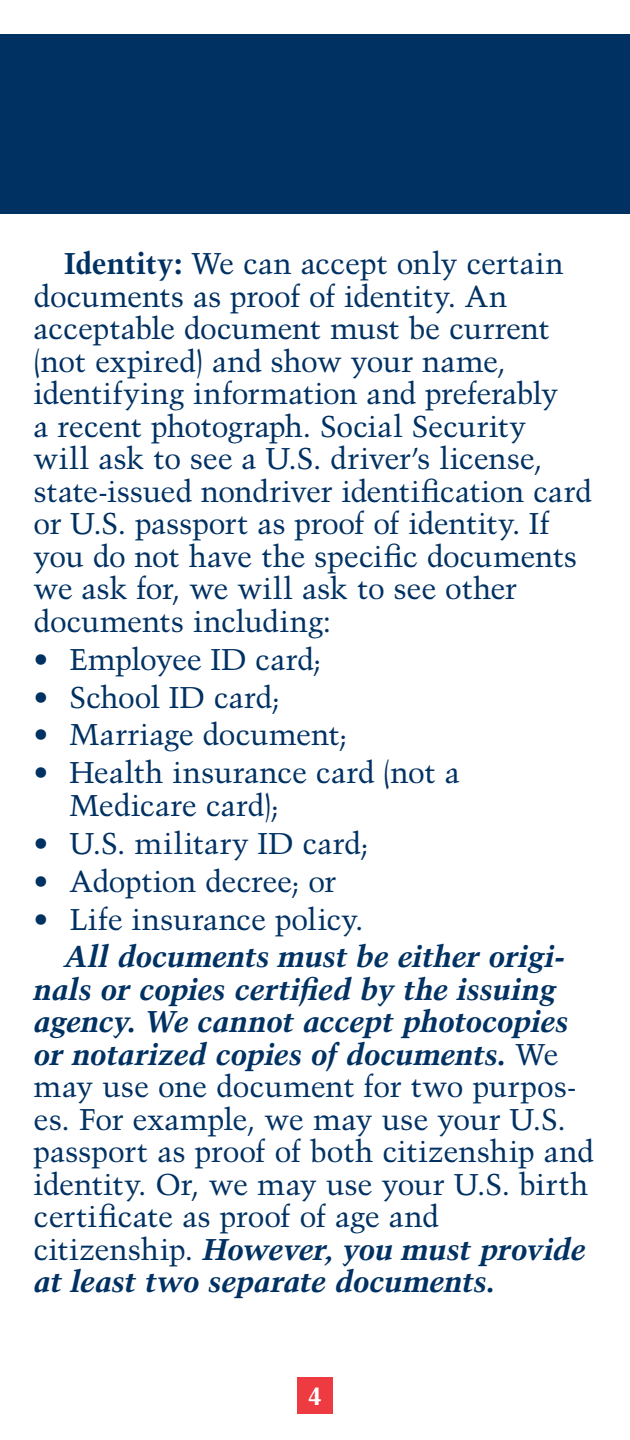
<style>
.page{position:relative;width:630px;height:1440px;background:#fff}
.page>*{position:absolute;margin:0;border:0;box-sizing:border-box;transform-origin:0 0}
.paragraph_format{font:30px/32.5px "Trump Mediaeval";letter-spacing:-.01em;color:#003163}
.t1{font:italic 700 30px/32.5px "Trump Mediaeval";letter-spacing:-.01em;color:#003163}
._1st_bullet{font:30px/32.5px "Trump Mediaeval";letter-spacing:-.005em;color:#003163}
.t2{font:700 25px "Trump Mediaeval";color:#fff}
.s1{font-weight:700}
.s2{font-weight:400;font-style:normal}
</style>
<div class="page">
<div style="left:0;top:34px;width:630px;height:180px;background:#003163"></div>
<div style="left:297px;top:1377px;width:36px;height:36px;background:#ee3a41"></div>
<p class="paragraph_format" style="left:34px;top:247px;width:560px;text-indent:30px"><span class="s1">Identity:</span> We can accept only certain documents as proof of identity. An acceptable document must be current (not expired) and show your name, identifying information and preferably<br>a recent photograph. Social Security<br>will ask to see a U.S. driver’s license, state-issued nondriver identification card or U.S. passport as proof of identity. If you do not have the specific documents we ask for, we will ask to see other documents including:</p>
<p class="_1st_bullet" style="left:34px;top:643px;width:289px">• Employee ID card;</p>
<p class="_1st_bullet" style="left:34px;top:680px;width:248px">• School ID card;</p>
<p class="_1st_bullet" style="left:34px;top:718px;width:315px">• Marriage document;</p>
<p class="_1st_bullet" style="left:70px;top:756px;width:392px;text-indent:-36px">• Health insurance card (not a<br>Medicare card);</p>
<p class="_1st_bullet" style="left:34px;top:827px;width:337px">• U.S. military ID card;</p>
<p class="_1st_bullet" style="left:34px;top:865px;width:304px">• Adoption decree; or</p>
<p class="_1st_bullet" style="left:34px;top:902px;width:331px">• Life insurance policy.</p>
<p class="t1" style="left:34px;top:940px;width:562px;text-indent:30px">All documents must be either origi&shy;nals or copies certified by the issuing agency. We cannot accept photocopies or notarized copies of documents. <span class="s2">We may use one document for two purpos&shy;es. For example, we may use your U.S. passport as proof of both citizenship and identity. Or, we may use your U.S. birth certificate as proof of age and citizenship.</span> However, you must provide at least two separate documents.</p>
<p class="t2" style="left:308px;top:1381px;width:15px">4</p>
</div>
